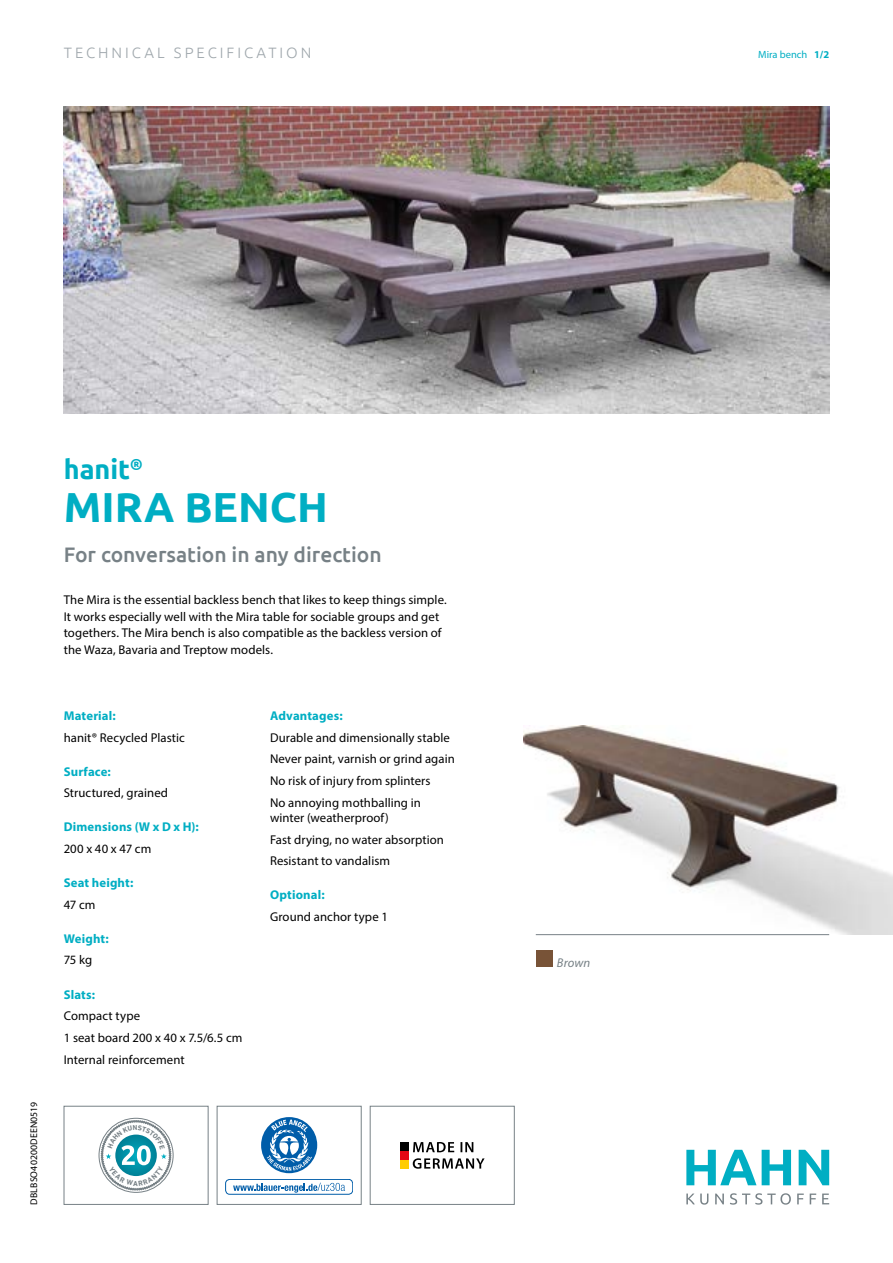
<style>
.page{position:relative;width:893px;height:1263px;background:#fff}
.page>*{position:absolute;margin:0;border:0;box-sizing:border-box;transform-origin:0 0}
.t1{font:700 42px "Ubuntu";color:#00aec3}
.t2{font:700 27px "Ubuntu";color:#00aec3}
.t3{font:500 21px "Ubuntu";color:#778186}
.t4{font:300 15px "Ubuntu";letter-spacing:.2em;color:#a0a8ad}
.t5{font:12.75px/21.8px "Myriad Pro";letter-spacing:.005em;color:#000}
.t6{font:700 12.75px "Myriad Pro";letter-spacing:.01em;color:#00aec3}
.t7{font:italic 12.75px "Myriad Pro";letter-spacing:.005em;color:#778186}
.t8{font:10.5px "Myriad Pro";color:#00aec3}
.t9{font:9.75px "Myriad Pro";letter-spacing:.01em;color:#000}
.s1{font-weight:700}
</style>
<div class="page">
<hr style="left:536px;top:934px;width:293px;height:1px;background:#778186">
<img style="left:64px;top:106px;width:765px;height:307px">
<img style="left:524px;top:725px;width:369px;height:209px">
<div style="left:536px;top:951px;width:16px;height:16px;background:#785337"></div>
<svg style="left:762px;top:1150px;width:29px;height:35px"></svg>
<svg style="left:799px;top:1150px;width:30px;height:35px"></svg>
<svg style="left:686px;top:1193px;width:143px;height:11px"></svg>
<svg style="left:686px;top:1150px;width:70px;height:35px"></svg>
<div style="left:64px;top:1106px;width:144px;height:98px;border:1px solid #778186"></div>
<div style="left:370px;top:1106px;width:144px;height:98px;border:1px solid #778186"></div>
<div style="left:400px;top:1142px;width:8px;height:8px;background:#000"></div>
<div style="left:400px;top:1151px;width:8px;height:8px;background:#e30613"></div>
<div style="left:400px;top:1160px;width:8px;height:8px;background:#fc0"></div>
<svg style="left:413px;top:1158px;width:72px;height:11px"></svg>
<svg style="left:413px;top:1142px;width:60px;height:10px"></svg>
<div style="left:217px;top:1106px;width:144px;height:98px;border:1px solid #778186"></div>
<div style="left:225px;top:1179px;width:128px;height:15px;border:1px solid #005da9;border-radius:4px"></div>
<svg style="left:233px;top:1183px;width:112px;height:10px"></svg>
<svg style="left:261px;top:1117px;width:56px;height:56px"></svg>
<div style="left:99px;top:1118px;width:74px;height:74px;border:1px solid #778186;border-radius:50%"></div>
<svg style="left:101px;top:1120px;width:70px;height:70px"></svg>
<p class="t4" style="left:64px;top:44px;width:249px">TECHNICAL SPECIFICATION</p>
<p class="t8" style="left:758px;top:48px;width:73px">Mira bench <span class="s1">1/2</span></p>
<p class="t9" style="left:28px;top:1205px;width:104px;rotate:-90deg">DBLBSO40200DEEN0519</p>
<h2 class="t2" style="left:64px;top:453px;width:81px">hanit<sup>®</sup></h2>
<h1 class="t1" style="left:64px;top:482px;width:266px">MIRA BENCH</h1>
<h3 class="t3" style="left:64px;top:541px;width:319px">For conversation in any direction</h3>
<p class="t5" style="left:64px;top:592px;width:384px;line-height:16.5px">The Mira is the essential backless bench that likes to keep things simple.<br>It works especially well with the Mira table for sociable groups and get togethers. The Mira bench is also compatible as the backless version of the Waza, Bavaria and Treptow models.</p>
<p class="t6" style="left:64px;top:707px;width:53px">Material:</p>
<p class="t5" style="left:64px;top:726px;width:123px">hanit® Recycled Plastic</p>
<p class="t6" style="left:64px;top:763px;width:49px">Surface:</p>
<p class="t5" style="left:64px;top:782px;width:106px">Structured, grained</p>
<p class="t6" style="left:64px;top:819px;width:136px">Dimensions (W x D x H):</p>
<p class="t5" style="left:64px;top:838px;width:89px">200 x 40 x 47 cm</p>
<p class="t6" style="left:64px;top:874px;width:71px">Seat height:</p>
<p class="t5" style="left:64px;top:893px;width:33px">47 cm</p>
<p class="t6" style="left:64px;top:930px;width:47px">Weight:</p>
<p class="t5" style="left:64px;top:949px;width:30px">75 kg</p>
<p class="t6" style="left:64px;top:986px;width:33px">Slats:</p>
<p class="t5" style="left:64px;top:1005px;width:180px">Compact type<br>1 seat board 200 x 40 x 7.5/6.5 cm<br>Internal reinforcement</p>
<p class="t6" style="left:270px;top:707px;width:74px">Advantages:</p>
<p class="t5" style="left:270px;top:726px;width:186px">Durable and dimensionally stable<br>Never paint, varnish or grind again<br>No risk of injury from splinters<br>No annoying mothballing in</p>
<p class="t5" style="left:270px;top:806px;width:175px">winter (weatherproof)<br>Fast drying, no water absorption<br>Resistant to vandalism</p>
<p class="t6" style="left:270px;top:887px;width:56px">Optional:</p>
<p class="t5" style="left:270px;top:905px;width:120px">Ground anchor type 1</p>
<p class="t7" style="left:557px;top:955px;width:35px">Brown</p>
</div>
